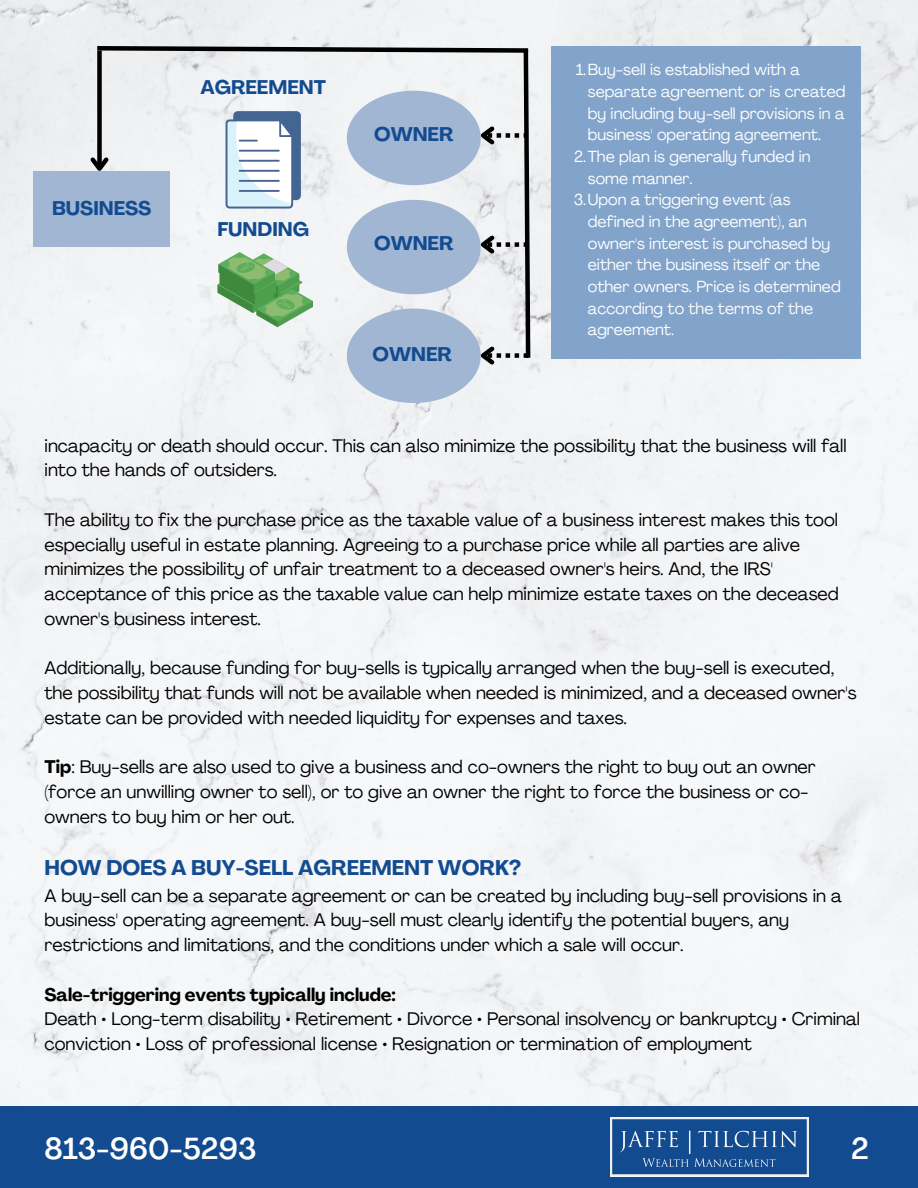
<style>
.page{position:relative;width:918px;height:1188px;background:#fff}
.page>*{position:absolute;margin:0;border:0;box-sizing:border-box;transform-origin:0 0}
.t1{font:500 30px "Agrandir";color:#fff}
.t2{font:700 21px "Agrandir";color:#124b90}
.t3{font:700 19.5px "Agrandir";color:#124b90}
.t4{font:18px/24.8px "Agrandir";color:#000}
.t5{font:700 18px "Agrandir";color:#000}
.t6{font:15.9px/21.6px "Agrandir";color:#fff}
.s1{font-weight:700}
</style>
<div class="page">
<div style="left:0;top:0;width:918px;height:1106px;background:#f4f5f7"></div>
<div style="left:0;top:1106px;width:918px;height:82px;background:#124b90"></div>
<img style="left:610px;top:1118px;width:198px;height:58px">
<div style="left:33px;top:171px;width:136px;height:76px;background:#a0b6d3"></div>
<svg style="left:86px;top:44px;width:447px;height:359px"></svg>
<div style="left:551px;top:46px;width:309px;height:312px;background:#82a4cb"></div>
<p class="t3" style="left:52px;top:200px;width:101px">BUSINESS</p>
<p class="t3" style="left:200px;top:79px;width:127px">AGREEMENT</p>
<p class="t3" style="left:217px;top:222px;width:93px">FUNDING</p>
<p class="t3" style="left:374px;top:126px;width:81px">OWNER</p>
<p class="t3" style="left:374px;top:236px;width:81px">OWNER</p>
<p class="t3" style="left:373px;top:347px;width:81px">OWNER</p>
<p class="t6" style="left:588px;top:61px;width:259px;text-indent:-12px">1.Buy-sell is established with a separate agreement or is created by including buy-sell provisions in a business' operating agreement.</p>
<p class="t6" style="left:588px;top:147px;width:224px;text-indent:-14px">2.The plan is generally funded in some manner.</p>
<p class="t6" style="left:588px;top:191px;width:254px;text-indent:-14px">3.Upon a triggering event (as defined in the agreement), an owner's interest is purchased by either the business itself or the other owners. Price is determined according to the terms of the agreement.</p>
<p class="t4" style="left:45px;top:435px;width:803px">incapacity or death should occur. This can also minimize the possibility that the business will fall into the hands of outsiders.</p>
<p class="t4" style="left:45px;top:509px;width:796px">The ability to fix the purchase price as the taxable value of a business interest makes this tool especially useful in estate planning. Agreeing to a purchase price while all parties are alive minimizes the possibility of unfair treatment to a deceased owner's heirs. And, the IRS' acceptance of this price as the taxable value can help minimize estate taxes on the deceased owner's business interest.</p>
<p class="t4" style="left:45px;top:658px;width:814px">Additionally, because funding for buy-sells is typically arranged when the buy-sell is executed, the possibility that funds will not be available when needed is minimized, and a deceased owner's estate can be provided with needed liquidity for expenses and taxes.</p>
<p class="t4" style="left:45px;top:757px;width:773px"><span class="s1">Tip</span>: Buy-sells are also used to give a business and co-owners the right to buy out an owner (force an unwilling owner to sell), or to give an owner the right to force the business or co&shy;owners to buy him or her out.</p>
<p class="t2" style="left:45px;top:859px;width:478px">HOW DOES A BUY-SELL AGREEMENT WORK?</p>
<p class="t4" style="left:45px;top:885px;width:799px">A buy-sell can be a separate agreement or can be created by including buy-sell provisions in a business' operating agreement. A buy-sell must clearly identify the potential buyers, any restrictions and limitations, and the conditions under which a sale will occur.</p>
<p class="t5" style="left:45px;top:987px;width:353px">Sale-triggering events typically include:</p>
<p class="t4" style="left:45px;top:1009px;width:817px">Death • Long-term disability • Retirement • Divorce • Personal insolvency or bankruptcy • Criminal conviction • Loss of professional license • Resignation or termination of employment</p>
<p class="t1" style="left:45px;top:1136px;width:214px">813-960-5293</p>
<p class="t1" style="left:851px;top:1136px;width:19px">2</p>
</div>
